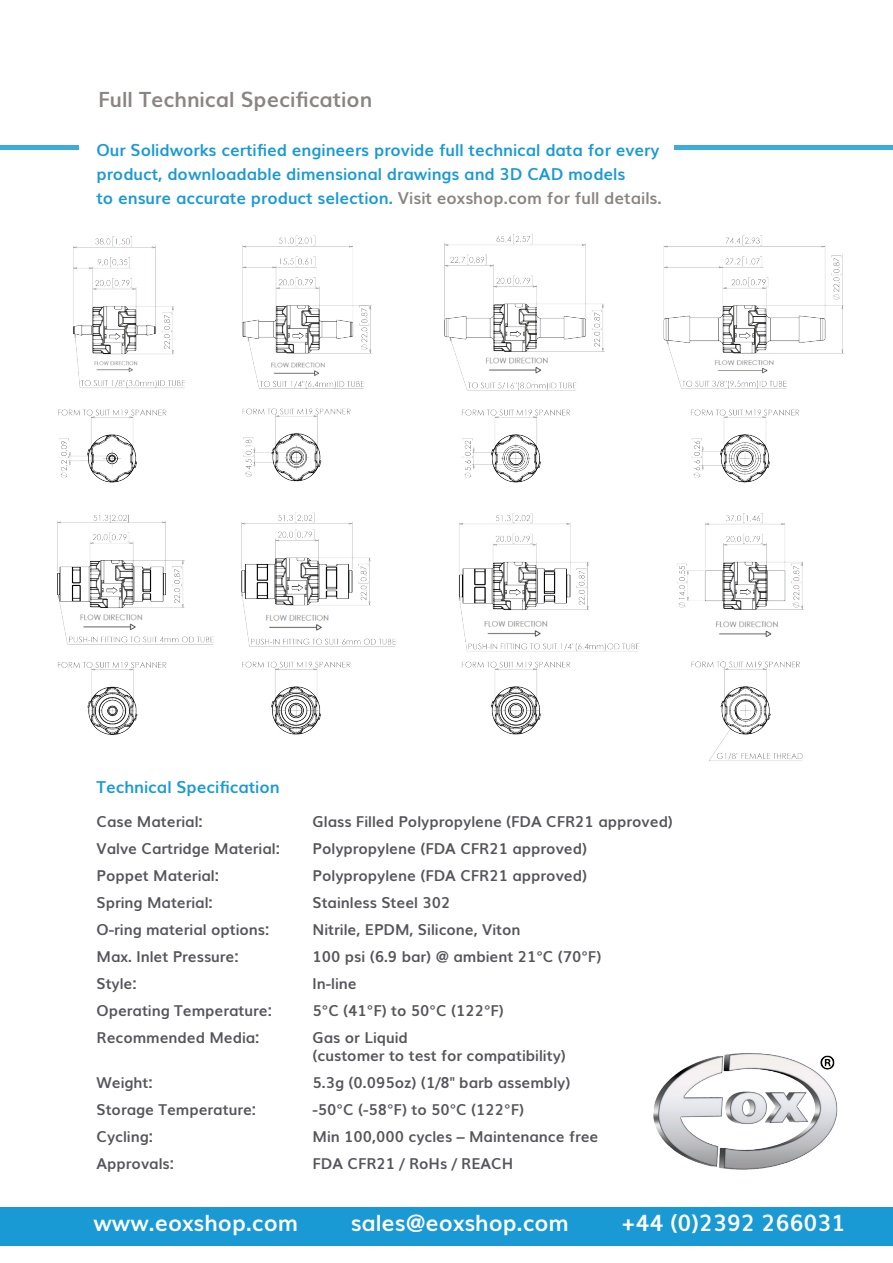
<style>
.page{position:relative;width:893px;height:1263px;background:#fff}
.page>*{position:absolute;margin:0;border:0;box-sizing:border-box;transform-origin:0 0}
.t1{font:700 22.5px "Muli";color:#fff}
.t2{font:700 21px "Muli";color:#8a8582}
.t3{font:700 16.5px/24px "Muli";color:#199ad5}
.t4{font:700 15px/18px "Muli";color:#54545a}
.s1{color:#8a8582}
</style>
<div class="page">
<div style="left:0;top:1207px;width:893px;height:39px;background:#199ad5"></div>
<div style="left:0;top:145px;width:79px;height:5px;background:#3cacdb"></div>
<div style="left:674px;top:145px;width:219px;height:5px;background:#3cacdb"></div>
<img style="left:243px;top:415px;width:79px;height:61px">
<img style="left:242px;top:235px;width:130px;height:180px">
<img style="left:58px;top:415px;width:109px;height:61px">
<img style="left:58px;top:236px;width:127px;height:179px">
<img style="left:663px;top:235px;width:181px;height:107px">
<img style="left:667px;top:342px;width:177px;height:131px">
<img style="left:462px;top:415px;width:108px;height:64px">
<img style="left:444px;top:234px;width:161px;height:181px">
<img style="left:87px;top:683px;width:51px;height:52px">
<img style="left:57px;top:476px;width:136px;height:207px">
<img style="left:193px;top:636px;width:128px;height:99px">
<img style="left:215px;top:476px;width:181px;height:207px">
<img style="left:491px;top:685px;width:50px;height:50px">
<img style="left:459px;top:479px;width:178px;height:206px">
<img style="left:709px;top:680px;width:94px;height:81px">
<img style="left:637px;top:473px;width:167px;height:207px">
<img style="left:653px;top:1053px;width:185px;height:117px">
<h2 class="t2" style="left:98px;top:83px;width:276px">Full Technical Specification</h2>
<p class="t3" style="left:96px;top:137px;width:567px">Our Solidworks certified engineers provide full technical data for every product, downloadable dimensional drawings and 3D CAD models<br>to ensure accurate product selection. <span class="s1">Visit eoxshop.com for full details.</span></p>
<p class="t3" style="left:97px;top:774px;width:185px">Technical Specification</p>
<p class="t4" style="left:97px;top:811px;width:108px">Case Material:</p>
<p class="t4" style="left:313px;top:811px;width:362px">Glass Filled Polypropylene (FDA CFR21 approved)</p>
<p class="t4" style="left:97px;top:838px;width:185px">Valve Cartridge Material:</p>
<p class="t4" style="left:313px;top:838px;width:276px">Polypropylene (FDA CFR21 approved)</p>
<p class="t4" style="left:97px;top:865px;width:124px">Poppet Material:</p>
<p class="t4" style="left:313px;top:865px;width:276px">Polypropylene (FDA CFR21 approved)</p>
<p class="t4" style="left:97px;top:892px;width:118px">Spring Material:</p>
<p class="t4" style="left:313px;top:892px;width:139px">Stainless Steel 302</p>
<p class="t4" style="left:97px;top:919px;width:174px">O-ring material options:</p>
<p class="t4" style="left:313px;top:919px;width:209px">Nitrile, EPDM, Silicone, Viton</p>
<p class="t4" style="left:97px;top:946px;width:144px">Max. Inlet Pressure:</p>
<p class="t4" style="left:313px;top:946px;width:290px">100 psi (6.9 bar) @ ambient 21°C (70°F)</p>
<p class="t4" style="left:97px;top:973px;width:42px">Style:</p>
<p class="t4" style="left:313px;top:973px;width:46px">In-line</p>
<p class="t4" style="left:97px;top:1000px;width:177px">Operating Temperature:</p>
<p class="t4" style="left:313px;top:1000px;width:193px">5°C (41°F) to 50°C (122°F)</p>
<p class="t4" style="left:97px;top:1027px;width:165px">Recommended Media:</p>
<p class="t4" style="left:313px;top:1027px;width:255px">Gas or Liquid<br>(customer to test for compatibility)</p>
<p class="t4" style="left:97px;top:1072px;width:58px">Weight:</p>
<p class="t4" style="left:313px;top:1072px;width:259px">5.3g (0.095oz) (1/8" barb assembly)</p>
<p class="t4" style="left:97px;top:1099px;width:161px">Storage Temperature:</p>
<p class="t4" style="left:313px;top:1099px;width:213px">-50°C (-58°F) to 50°C (122°F)</p>
<p class="t4" style="left:97px;top:1126px;width:58px">Cycling:</p>
<p class="t4" style="left:313px;top:1126px;width:287px">Min 100,000 cycles – Maintenance free</p>
<p class="t4" style="left:97px;top:1153px;width:79px">Approvals:</p>
<p class="t4" style="left:313px;top:1153px;width:202px">FDA CFR21 / RoHs / REACH</p>
<h1 class="t1" style="left:93px;top:1205px;width:206px">www.eoxshop.com</h1>
<h1 class="t1" style="left:351px;top:1205px;width:220px">sales@eoxshop.com</h1>
<h1 class="t1" style="left:622px;top:1205px;width:225px">+44 (0)2392 266031</h1>
</div>
